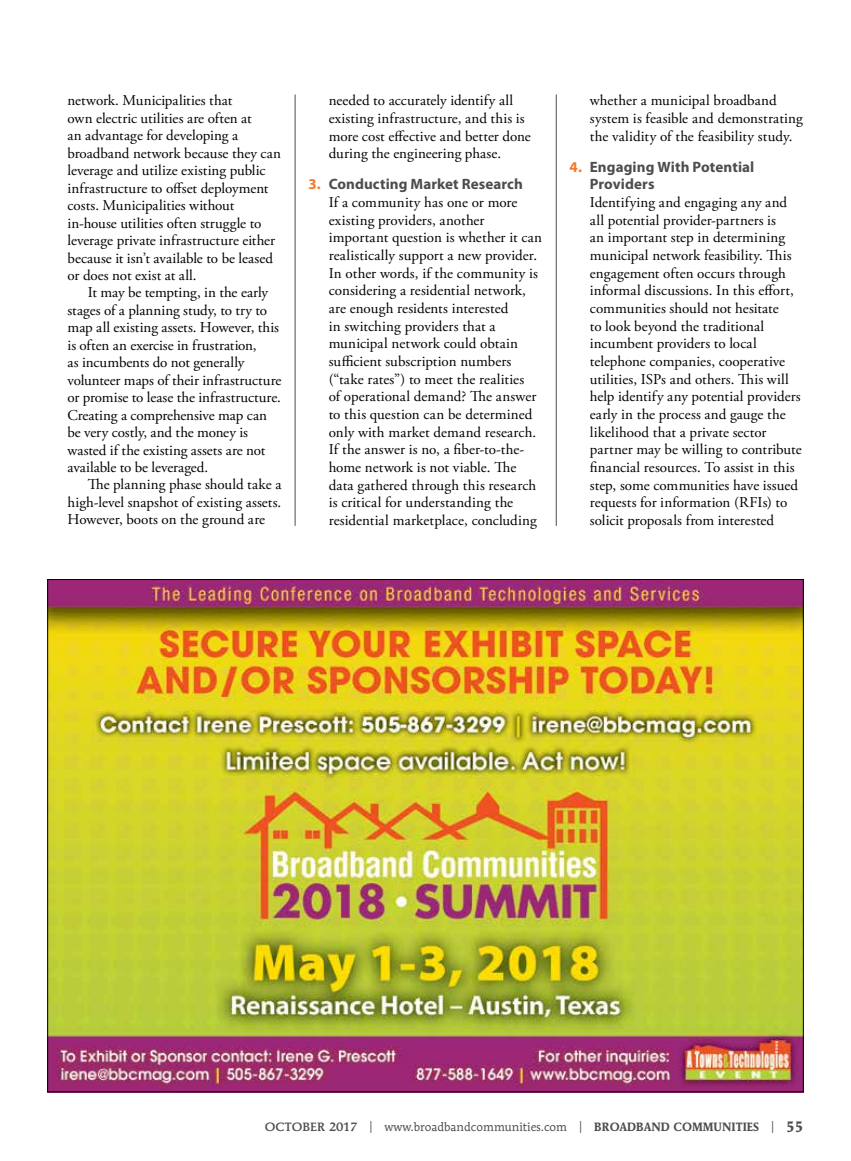
<style>
.page{position:relative;width:851px;height:1161px;background:#fff}
.page>*{position:absolute;margin:0;border:0;box-sizing:border-box;transform-origin:0 0}
.t1{font:15px/17.7px "Adobe Garamond Pro";color:#000}
.t2{font:700 15px/17.7px "Myriad Pro";letter-spacing:.005em;color:#4d4d4f}
.t3{font:12px "AT Mendoza Roman";color:#4d4d4f}
.s1{color:#f47929}
.s2{font-weight:500}
.s3{font-weight:700}
.s4{font-weight:700;font-size:15px}
</style>
<div class="page">
<hr style="left:295px;top:94px;width:1px;height:432px;background:#4d4d4f">
<hr style="left:556px;top:94px;width:1px;height:432px;background:#4d4d4f">
<img style="left:49px;top:581px;width:752px;height:509px">
<p class="t1" style="left:68px;top:92px;width:215px">network. Municipalities that<br>own electric utilities are often at<br>an advantage for developing a broadband network because they can leverage and utilize existing public infrastructure to offset deployment costs. Municipalities without in-house utilities often struggle to leverage private infrastructure either because it isn’t available to be leased or does not exist at all.</p>
<p class="t1" style="left:68px;top:285px;width:215px;text-indent:20px">It may be tempting, in the early stages of a planning study, to try to map all existing assets. However, this is often an exercise in frustration,<br>as incumbents do not generally volunteer maps of their infrastructure or promise to lease the infrastructure.<br>Creating a comprehensive map can be very costly, and the money is wasted if the existing assets are not available to be leveraged.</p>
<p class="t1" style="left:68px;top:477px;width:215px;text-align:justify;text-indent:20px">The planning phase should take a high-level snapshot of existing assets.<br>However, boots on the ground are</p>
<p class="t1" style="left:328px;top:92px;width:203px">needed to accurately identify all existing infrastructure, and this is more cost effective and better done during the engineering phase.</p>
<p class="t2" style="left:308px;top:175px;width:216px"><span class="s1">3.</span> Conducting Market Research</p>
<p class="t1" style="left:328px;top:194px;width:215px">If a community has one or more existing providers, another important question is whether it can realistically support a new provider.<br>In other words, if the community is considering a residential network, are enough residents interested<br>in switching providers that a municipal network could obtain sufficient subscription numbers (“take rates”) to meet the realities<br>of operational demand? The answer to this question can be determined only with market demand research.<br>If the answer is no, a fiber-to-the&shy;home network is not viable. The data gathered through this research is critical for understanding the residential marketplace, concluding</p>
<p class="t1" style="left:590px;top:92px;width:215px">whether a municipal broadband system is feasible and demonstrating the validity of the feasibility study.</p>
<p class="t2" style="left:590px;top:157px;width:166px;text-indent:-20px"><span class="s1">4.</span> Engaging With Potential<br>Providers</p>
<p class="t1" style="left:590px;top:194px;width:213px">Identifying and engaging any and all potential provider-partners is<br>an important step in determining municipal network feasibility. This engagement often occurs through informal discussions. In this effort, communities should not hesitate<br>to look beyond the traditional incumbent providers to local telephone companies, cooperative utilities, ISPs and others. This will help identify any potential providers early in the process and gauge the likelihood that a private sector partner may be willing to contribute financial resources. To assist in this step, some communities have issued requests for information (RFIs) to solicit proposals from interested</p>
<p class="t3" style="left:265px;top:1120px;width:540px"><span class="s2">OCTOBER 2017</span> | www.broadbandcommunities.com | <span class="s3">BROADBAND COMMUNITIES</span> | <span class="s4">55</span></p>
</div>
